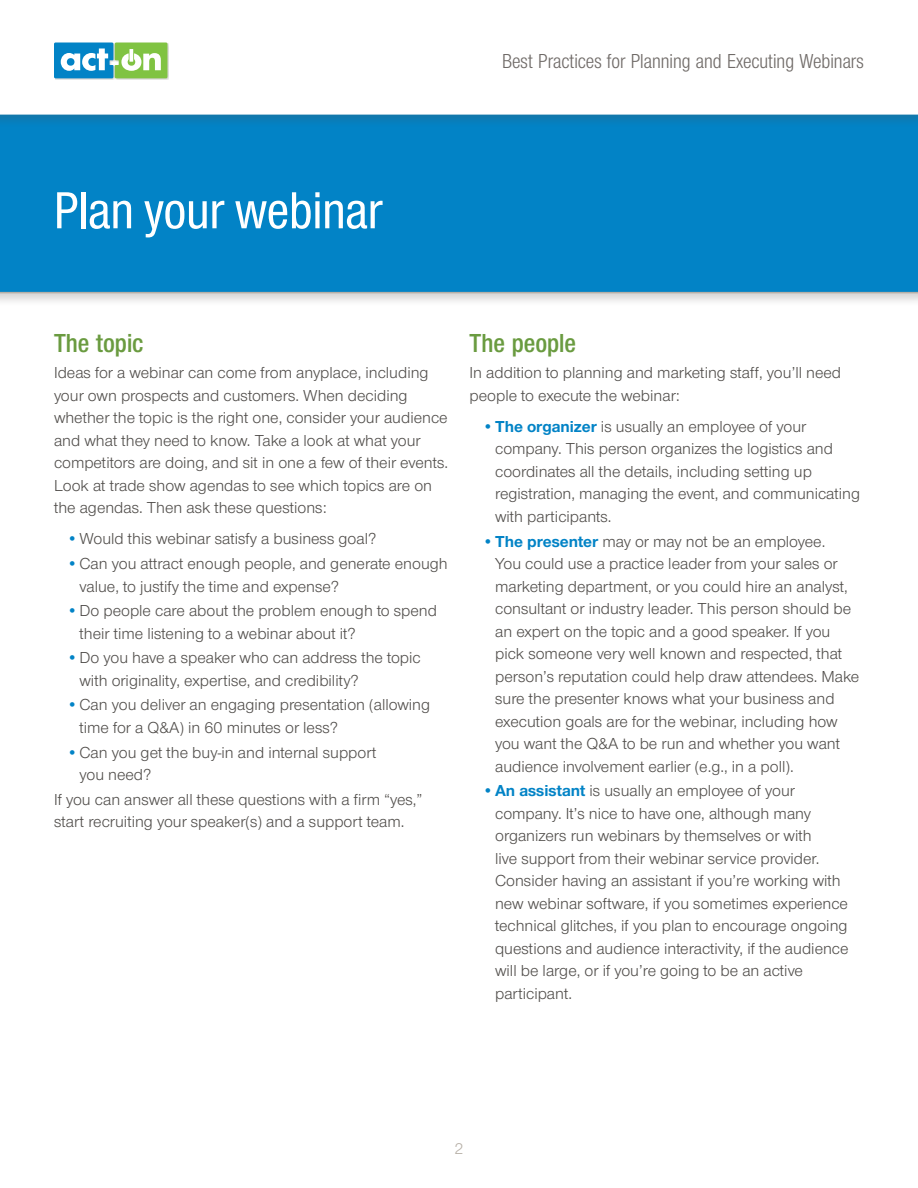
<style>
.page{position:relative;width:918px;height:1188px;background:#fff}
.page>*{position:absolute;margin:0;border:0;box-sizing:border-box;transform-origin:0 0}
.t1{font:54px "Nimbus Sans Novus TOT Med Con";color:#fff}
.t2{font:27px "Nimbus Sans Novus TOT Sem Bol Con";color:#6a9b40}
.t3{font:21px "Nimbus Sans Novus TOT Reg Con";color:#6f6a67}
.t4{font:16.5px/22.5px "Nimbus Sans Novus TOT";color:#4f4c49}
.t5{font:16.5px "Nimbus Sans Novus TOT";color:#b6afa6}
.s1{color:#0283c6}
.s2{font-weight:700;color:#0283c6}
</style>
<div class="page">
<div style="left:0;top:95px;width:918px;height:211px;background:#4f4c49;opacity:.25"></div>
<div style="left:0;top:127px;width:918px;height:166px;background:#0283c6"></div>
<div style="left:0;top:0;width:918px;height:127px;background:#4f4c49;opacity:.25"></div>
<svg style="left:0;top:0;width:918px;height:115px"></svg>
<div style="left:55px;top:42px;width:114px;height:37px;background:#accd8c"></div>
<svg style="left:54px;top:43px;width:113px;height:35px;background:#71baa8"></svg>
<svg style="left:129px;top:49px;width:4px;height:13px"></svg>
<p class="t3" style="left:502px;top:49px;width:363px">Best Practices for Planning and Executing Webinars</p>
<h1 class="t1" style="left:54px;top:180px;width:330px">Plan your webinar</h1>
<h2 class="t2" style="left:54px;top:327px;width:91px">The topic</h2>
<p class="t4" style="left:54px;top:362px;width:396px">Ideas for a webinar can come from anyplace, including your own prospects and customers. When deciding whether the topic is the right one, consider your audience and what they need to know. Take a look at what your competitors are doing, and sit in one a few of their events.<br>Look at trade show agendas to see which topics are on the agendas. Then ask these questions:</p>
<p class="t4" style="left:67px;top:528px;width:311px"><span class="s1">•</span> Would this webinar satisfy a business goal?</p>
<p class="t4" style="left:80px;top:552px;width:370px;text-indent:-13px"><span class="s1">•</span> Can you attract enough people, and generate enough value, to justify the time and expense?</p>
<p class="t4" style="left:80px;top:600px;width:359px;text-indent:-13px"><span class="s1">•</span> Do people care about the problem enough to spend their time listening to a webinar about it?</p>
<p class="t4" style="left:80px;top:647px;width:343px;text-indent:-13px"><span class="s1">•</span> Do you have a speaker who can address the topic with originality, expertise, and credibility?</p>
<p class="t4" style="left:80px;top:694px;width:352px;text-indent:-13px"><span class="s1">•</span> Can you deliver an engaging presentation (allowing time for a Q&amp;A) in 60 minutes or less?</p>
<p class="t4" style="left:80px;top:741px;width:299px;text-indent:-13px"><span class="s1">•</span> Can you get the buy-in and internal support you need?</p>
<p class="t4" style="left:54px;top:788px;width:370px">If you can answer all these questions with a firm “yes,” start recruiting your speaker(s) and a support team.</p>
<h2 class="t2" style="left:470px;top:327px;width:108px">The people</h2>
<p class="t4" style="left:470px;top:362px;width:373px">In addition to planning and marketing staff, you’ll need people to execute the webinar:</p>
<p class="t4" style="left:495px;top:415px;width:367px;text-indent:-13px"><span class="s2">• The organizer</span> is usually an employee of your company. This person organizes the logistics and coordinates all the details, including setting up registration, managing the event, and communicating with participants.</p>
<p class="t4" style="left:495px;top:530px;width:366px;text-indent:-13px"><span class="s2">• The presenter</span> may or may not be an employee.<br>You could use a practice leader from your sales or marketing department, or you could hire an analyst, consultant or industry leader. This person should be an expert on the topic and a good speaker. If you pick someone very well known and respected, that person’s reputation could help draw attendees. Make sure the presenter knows what your business and execution goals are for the webinar, including how you want the Q&amp;A to be run and whether you want audience involvement earlier (e.g., in a poll).</p>
<p class="t4" style="left:495px;top:780px;width:355px;text-indent:-13px"><span class="s2">• An assistant</span> is usually an employee of your company. It’s nice to have one, although many organizers run webinars by themselves or with<br>live support from their webinar service provider.<br>Consider having an assistant if you’re working with new webinar software, if you sometimes experience technical glitches, if you plan to encourage ongoing questions and audience interactivity, if the audience will be large, or if you’re going to be an active participant.</p>
<p class="t5" style="left:454px;top:1139px;width:11px">2</p>
</div>
